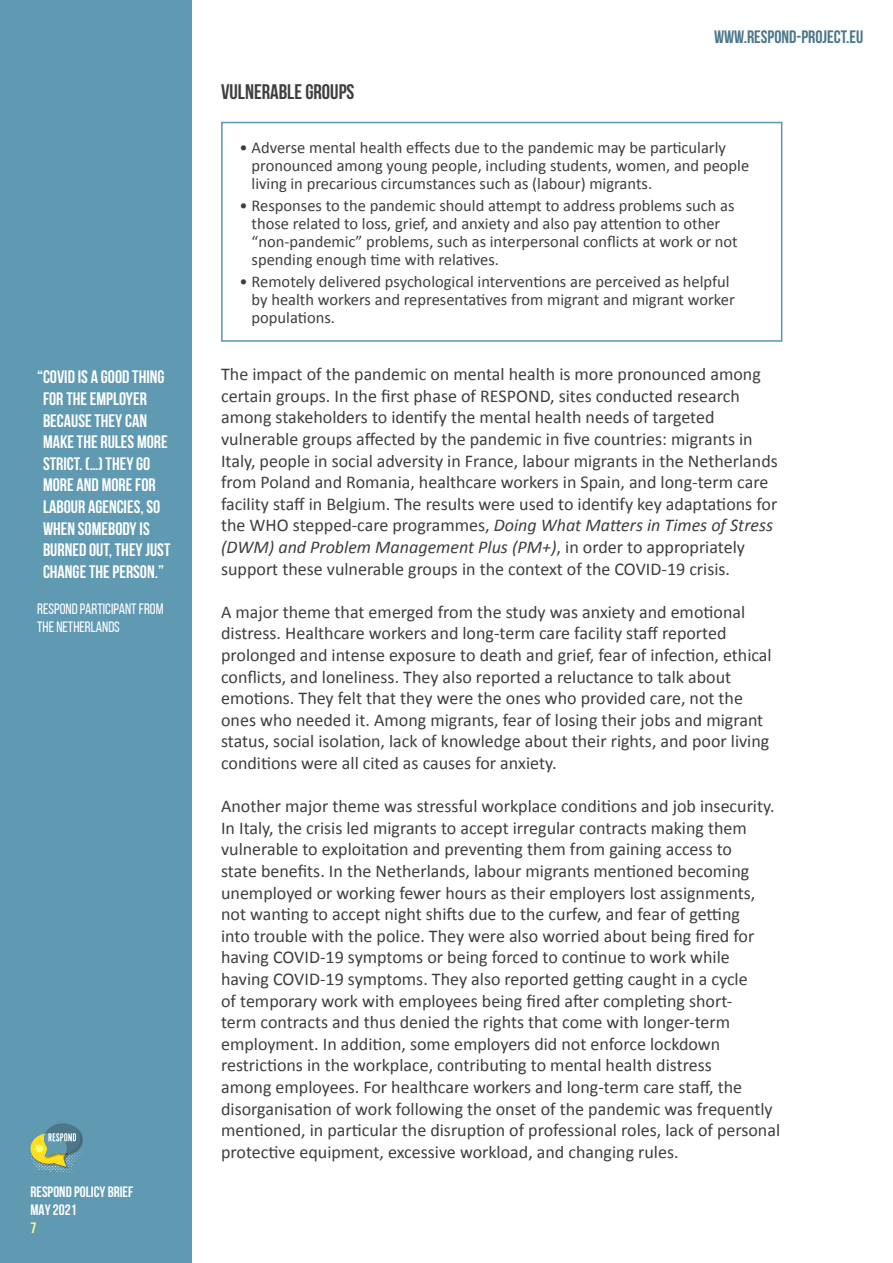
<style>
.page{position:relative;width:893px;height:1263px;background:#fff}
.page>*{position:absolute;margin:0;border:0;box-sizing:border-box;transform-origin:0 0}
.t1{font:700 21px "Bebas Neue";color:#3e3e3f}
.t2{font:18px/21.6px "Calibri";color:#3e3e3f}
.t3{font:700 18px/21.6px "Bebas Neue";color:#fff}
.t4{font:18px "Bebas Neue";color:#4c7789}
.t5{font:16.5px/18px "Calibri";color:#3e3e3f}
.t6{font:15px/18px "Bebas Neue";color:#fff}
.t7{font:700 15px/18px "Bebas Neue";color:#fff}
.t8{font:700 15px "Bebas Neue";color:#fff690}
.s1{font-style:italic}
</style>
<div class="page">
<div style="left:0;top:0;width:191px;height:1263px;background:#5f99b2"></div>
<svg style="left:30px;top:1123px;width:53px;height:50px"></svg>
<div style="left:221px;top:122px;width:561px;height:220px;border:2px solid #5697ad"></div>
<p class="t3" style="left:43px;top:366px;width:129px;text-indent:-6px">“COVID IS A GOOD THING<br>FOR THE EMPLOYER<br>BECAUSE THEY CAN<br>MAKE THE RULES MORE<br>STRICT. (…) THEY GO<br>MORE AND MORE FOR<br>LABOUR AGENCIES, SO<br>WHEN SOMEBODY IS<br>BURNED OUT, THEY JUST<br>CHANGE THE PERSON.”</p>
<p class="t6" style="left:37px;top:600px;width:128px">RESPOND PARTICIPANT FROM<br>THE NETHERLANDS</p>
<p class="t7" style="left:30px;top:1183px;width:104px">RESPOND POLICY BRIEF<br>MAY 2021</p>
<p class="t8" style="left:30px;top:1220px;width:7px">7</p>
<p class="t1" style="left:221px;top:81px;width:135px">VULNERABLE GROUPS</p>
<p class="t4" style="left:714px;top:27px;width:151px">WWW.RESPOND-PROJECT.EU</p>
<p class="t5" style="left:252px;top:137px;width:499px;text-indent:-12px">• Adverse mental health effects due to the pandemic may be particularly pronounced among young people, including students, women, and people living in precarious circumstances such as (labour) migrants.</p>
<p class="t5" style="left:252px;top:196px;width:488px;text-indent:-12px">• Responses to the pandemic should attempt to address problems such as those related to loss, grief, and anxiety and also pay attention to other “non-pandemic” problems, such as interpersonal conflicts at work or not spending enough time with relatives.</p>
<p class="t5" style="left:252px;top:272px;width:485px;text-indent:-12px">• Remotely delivered psychological interventions are perceived as helpful by health workers and representatives from migrant and migrant worker populations.</p>
<p class="t2" style="left:221px;top:362px;width:558px">The impact of the pandemic on mental health is more pronounced among certain groups. In the first phase of RESPOND, sites conducted research among stakeholders to identify the mental health needs of targeted vulnerable groups affected by the pandemic in five countries: migrants in Italy, people in social adversity in France, labour migrants in the Netherlands from Poland and Romania, healthcare workers in Spain, and long-term care facility staff in Belgium. The results were used to identify key adaptations for the WHO stepped-care programmes, <span class="s1">Doing What Matters in Times of Stress (DWM) and Problem Management Plus (PM+)</span>, in order to appropriately support these vulnerable groups in the context of the COVID-19 crisis.</p>
<p class="t2" style="left:221px;top:600px;width:552px">A major theme that emerged from the study was anxiety and emotional distress. Healthcare workers and long-term care facility staff reported prolonged and intense exposure to death and grief, fear of infection, ethical conflicts, and loneliness. They also reported a reluctance to talk about emotions. They felt that they were the ones who provided care, not the ones who needed it. Among migrants, fear of losing their jobs and migrant status, social isolation, lack of knowledge about their rights, and poor living conditions were all cited as causes for anxiety.</p>
<p class="t2" style="left:221px;top:794px;width:560px">Another major theme was stressful workplace conditions and job insecurity.<br>In Italy, the crisis led migrants to accept irregular contracts making them vulnerable to exploitation and preventing them from gaining access to<br>state benefits. In the Netherlands, labour migrants mentioned becoming unemployed or working fewer hours as their employers lost assignments, not wanting to accept night shifts due to the curfew, and fear of getting<br>into trouble with the police. They were also worried about being fired for having COVID-19 symptoms or being forced to continue to work while having COVID-19 symptoms. They also reported getting caught in a cycle<br>of temporary work with employees being fired after completing short-<br>term contracts and thus denied the rights that come with longer-term employment. In addition, some employers did not enforce lockdown restrictions in the workplace, contributing to mental health distress<br>among employees. For healthcare workers and long-term care staff, the disorganisation of work following the onset of the pandemic was frequently mentioned, in particular the disruption of professional roles, lack of personal protective equipment, excessive workload, and changing rules.</p>
</div>
